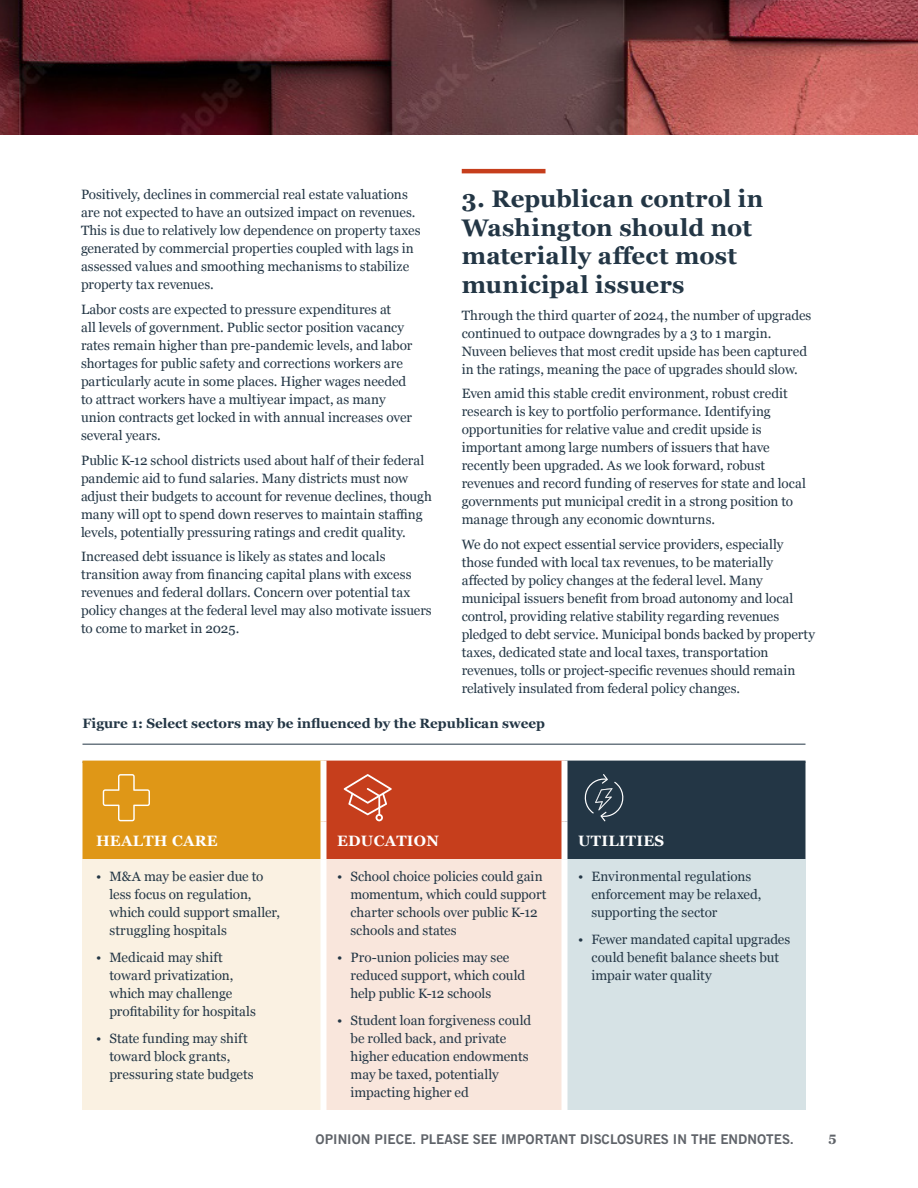
<style>
.page{position:relative;width:918px;height:1188px;background:#fff}
.page>*{position:absolute;margin:0;border:0;box-sizing:border-box;transform-origin:0 0}
.Subhead_1{font:700 24px/28.5px "Georgia";letter-spacing:.005em;color:#233645}
.Table_Data_Left{font:700 15px "Georgia";letter-spacing:.02em;color:#fff}
.Body_copy{font:13.5px/18px "Georgia";color:#233645}
.Use_disclosure{font:700 13.5px "News Gothic BT";color:#5f6369}
.Chart_heading{font:700 13.5px "Georgia";color:#233645}
.PAGE_NUMBERS{font:700 13.5px "Georgia Pro";color:#5f6369}
</style>
<div class="page">
<hr style="left:462px;top:169px;width:84px;height:4px;background:#c63e1c">
<hr style="left:82px;top:744px;width:724px;height:1px;background:#233645">
<div style="left:82px;top:860px;width:242px;height:250px;background:#faf1e2"></div>
<div style="left:324px;top:860px;width:241px;height:250px;background:#f9e6dc"></div>
<div style="left:564px;top:860px;width:242px;height:250px;background:#d6e2e5"></div>
<div style="left:321px;top:860px;width:6px;height:250px;background:#fff"></div>
<div style="left:561px;top:860px;width:6px;height:250px;background:#fff"></div>
<svg style="left:82px;top:761px;width:724px;height:99px;background:#9b5f30"></svg>
<img style="left:0;top:0;width:918px;height:135px">
<p class="Body_copy" style="left:81px;top:185px;width:341px">Positively, declines in commercial real estate valuations are not expected to have an outsized impact on revenues.<br>This is due to relatively low dependence on property taxes generated by commercial properties coupled with lags in assessed values and smoothing mechanisms to stabilize property tax revenues.</p>
<p class="Body_copy" style="left:81px;top:300px;width:333px">Labor costs are expected to pressure expenditures at<br>all levels of government. Public sector position vacancy rates remain higher than pre-pandemic levels, and labor shortages for public safety and corrections workers are particularly acute in some places. Higher wages needed to attract workers have a multiyear impact, as many union contracts get locked in with annual increases over several years.</p>
<p class="Body_copy" style="left:81px;top:450px;width:353px">Public K-12 school districts used about half of their federal pandemic aid to fund salaries. Many districts must now adjust their budgets to account for revenue declines, though many will opt to spend down reserves to maintain staffing levels, potentially pressuring ratings and credit quality.</p>
<p class="Body_copy" style="left:81px;top:547px;width:352px">Increased debt issuance is likely as states and locals transition away from financing capital plans with excess revenues and federal dollars. Concern over potential tax policy changes at the federal level may also motivate issuers to come to market in 2025.</p>
<p class="Subhead_1" style="left:462px;top:183px;width:303px">3. Republican control in<br>Washington should not materially affect most municipal issuers</p>
<p class="Body_copy" style="left:462px;top:305px;width:351px">Through the third quarter of 2024, the number of upgrades continued to outpace downgrades by a 3 to 1 margin.<br>Nuveen believes that most credit upside has been captured in the ratings, meaning the pace of upgrades should slow.</p>
<p class="Body_copy" style="left:462px;top:384px;width:346px">Even amid this stable credit environment, robust credit research is key to portfolio performance. Identifying opportunities for relative value and credit upside is important among large numbers of issuers that have recently been upgraded. As we look forward, robust revenues and record funding of reserves for state and local governments put municipal credit in a strong position to manage through any economic downturns.</p>
<p class="Body_copy" style="left:462px;top:535px;width:355px">We do not expect essential service providers, especially those funded with local tax revenues, to be materially affected by policy changes at the federal level. Many municipal issuers benefit from broad autonomy and local control, providing relative stability regarding revenues pledged to debt service. Municipal bonds backed by property taxes, dedicated state and local taxes, transportation revenues, tolls or project-specific revenues should remain relatively insulated from federal policy changes.</p>
<p class="Chart_heading" style="left:82px;top:713px;width:464px">Figure 1: Select sectors may be influenced by the Republican sweep</p>
<p class="Table_Data_Left" style="left:96px;top:830px;width:123px">HEALTH CARE</p>
<p class="Table_Data_Left" style="left:337px;top:830px;width:104px">EDUCATION</p>
<p class="Table_Data_Left" style="left:578px;top:830px;width:88px">UTILITIES</p>
<p class="Body_copy" style="left:110px;top:866px;width:172px;text-indent:-14px">• M&amp;A may be easier due to less focus on regulation, which could support smaller, struggling hospitals</p>
<p class="Body_copy" style="left:110px;top:947px;width:148px;text-indent:-14px">• Medicaid may shift toward privatization, which may challenge profitability for hospitals</p>
<p class="Body_copy" style="left:110px;top:1028px;width:146px;text-indent:-14px">• State funding may shift toward block grants, pressuring state budgets</p>
<p class="Body_copy" style="left:351px;top:866px;width:198px;text-indent:-14px">• School choice policies could gain momentum, which could support charter schools over public K-12 schools and states</p>
<p class="Body_copy" style="left:351px;top:947px;width:176px;text-indent:-14px">• Pro-union policies may see reduced support, which could help public K-12 schools</p>
<p class="Body_copy" style="left:351px;top:1010px;width:182px;text-indent:-14px">• Student loan forgiveness could be rolled back, and private higher education endowments may be taxed, potentially impacting higher ed</p>
<p class="Body_copy" style="left:591px;top:866px;width:172px;text-indent:-14px">• Environmental regulations enforcement may be relaxed, supporting the sector</p>
<p class="Body_copy" style="left:591px;top:929px;width:200px;text-indent:-14px">• Fewer mandated capital upgrades could benefit balance sheets but impair water quality</p>
<p class="Use_disclosure" style="left:316px;top:1131px;width:480px">OPINION PIECE. PLEASE SEE IMPORTANT DISCLOSURES IN THE ENDNOTES.</p>
<p class="PAGE_NUMBERS" style="left:828px;top:1132px;width:10px">5</p>
</div>
